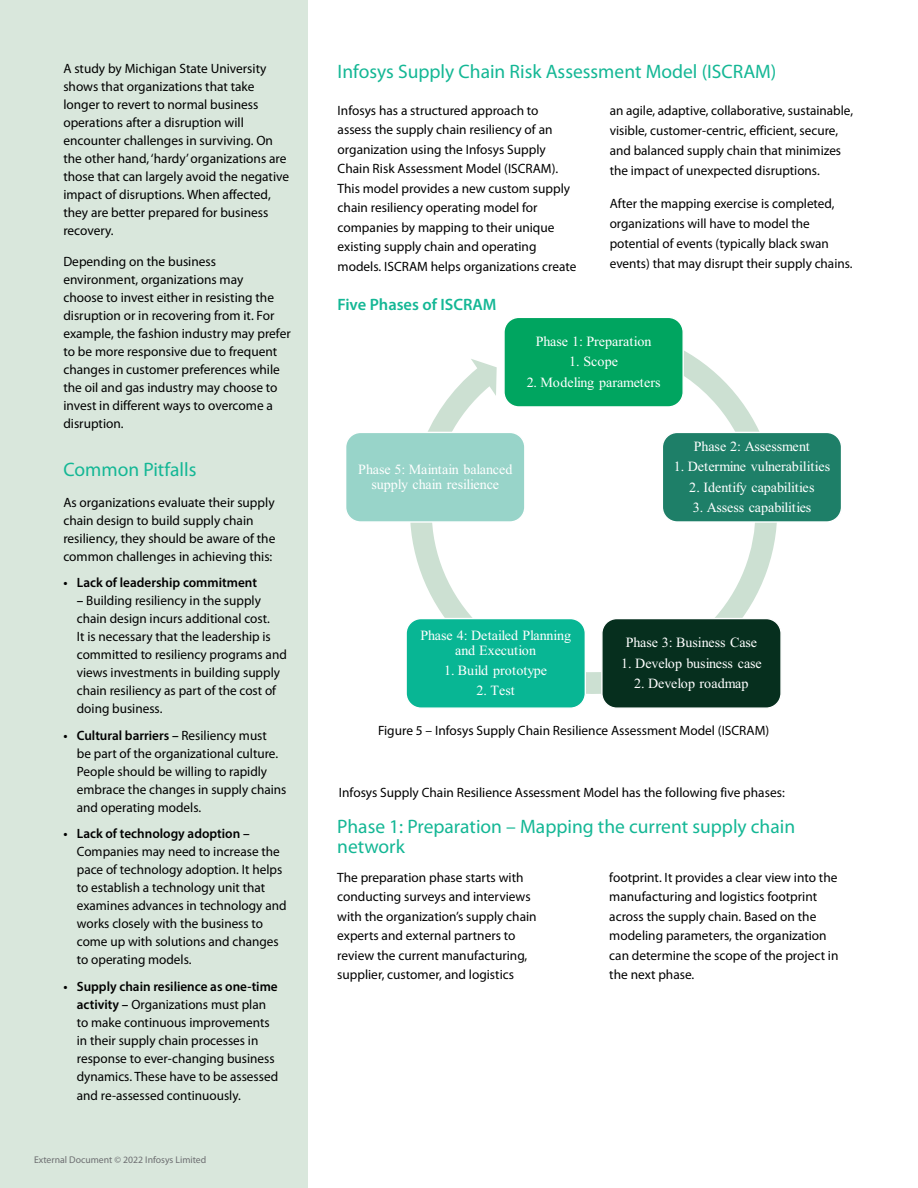
<style>
.page{position:relative;width:918px;height:1188px;background:#fff}
.page>*{position:absolute;margin:0;border:0;box-sizing:border-box;transform-origin:0 0}
.t1{font:19.5px/19.5px "Myriad Pro";color:#14b795}
.t2{font:600 16.5px "Myriad Pro";color:#14b795}
.t3{font:14.1px/14.7px "Times New Roman";letter-spacing:-.005em;color:#fff;text-align:center}
.t4{font:13.5px/18px "Myriad Pro";color:#000}
.t5{font:600 13.5px "Myriad Pro";color:#000}
.t6{font:9.75px "Myriad Pro";color:#6d6e71}
.s1{font-weight:600}
</style>
<div class="page">
<div style="left:0;top:0;width:308px;height:1188px;background:#d9e7dc"></div>
<svg style="left:410px;top:350px;width:367px;height:344px"></svg>
<div style="left:504px;top:317px;width:179px;height:90px;background:#00a560;border-radius:15px"></div>
<div style="left:503px;top:317px;width:181px;height:91px;border:1px solid #fff;border-radius:15px"></div>
<div style="left:662px;top:432px;width:180px;height:90px;background:#1e7f68;border-radius:15px"></div>
<div style="left:662px;top:432px;width:180px;height:91px;border:1px solid #fff;border-radius:15px"></div>
<div style="left:602px;top:619px;width:179px;height:89px;background:#062f1e;border-radius:15px"></div>
<div style="left:601px;top:618px;width:181px;height:91px;border:1px solid #fff;border-radius:15px"></div>
<div style="left:406px;top:619px;width:179px;height:89px;background:#08b694;border-radius:15px"></div>
<div style="left:405px;top:618px;width:181px;height:91px;border:1px solid #fff;border-radius:15px"></div>
<div style="left:346px;top:432px;width:179px;height:90px;background:#98d4c9;border-radius:15px"></div>
<div style="left:345px;top:432px;width:181px;height:91px;border:1px solid #fff;border-radius:15px"></div>
<p class="t4" style="left:63px;top:60px;width:227px">A study by Michigan State University shows that organizations that take longer to revert to normal business operations after a disruption will encounter challenges in surviving. On the other hand, ‘hardy’ organizations are those that can largely avoid the negative impact of disruptions. When affected, they are better prepared for business recovery.</p>
<p class="t4" style="left:63px;top:252px;width:229px">Depending on the business environment, organizations may<br>choose to invest either in resisting the disruption or in recovering from it. For example, the fashion industry may prefer to be more responsive due to frequent changes in customer preferences while the oil and gas industry may choose to invest in different ways to overcome a disruption.</p>
<h1 class="t1" style="left:63px;top:459px;width:135px">Common Pitfalls</h1>
<p class="t4" style="left:63px;top:493px;width:214px">As organizations evaluate their supply chain design to build supply chain resiliency, they should be aware of the common challenges in achieving this:</p>
<p class="t5" style="left:63px;top:574px;width:195px">• Lack of leadership commitment</p>
<p class="t4" style="left:77px;top:592px;width:211px"><span class="s1">–</span> Building resiliency in the supply chain design incurs additional cost.<br>It is necessary that the leadership is committed to resiliency programs and views investments in building supply chain resiliency as part of the cost of doing business.</p>
<p class="t4" style="left:77px;top:726px;width:211px;text-indent:-13px"><span class="s1">• Cultural barriers –</span> Resiliency must<br>be part of the organizational culture.<br>People should be willing to rapidly embrace the changes in supply chains and operating models.</p>
<p class="t5" style="left:63px;top:825px;width:188px">• Lack of technology adoption –</p>
<p class="t4" style="left:77px;top:842px;width:211px">Companies may need to increase the pace of technology adoption. It helps to establish a technology unit that examines advances in technology and works closely with the business to come up with solutions and changes to operating models.</p>
<p class="t4" style="left:77px;top:977px;width:203px;text-indent:-13px"><span class="s1">• Supply chain resilience as one-time activity –</span> Organizations must plan to make continuous improvements in their supply chain processes in response to ever-changing business dynamics. These have to be assessed</p>
<p class="t4" style="left:77px;top:1086px;width:165px">and re-assessed continuously.</p>
<p class="t6" style="left:34px;top:1154px;width:174px">External Document © 2022 Infosys Limited</p>
<h1 class="t1" style="left:338px;top:62px;width:440px">Infosys Supply Chain Risk Assessment Model (ISCRAM)</h1>
<p class="t4" style="left:338px;top:100px;width:240px;line-height:19.5px">Infosys has a structured approach to<br>assess the supply chain resiliency of an organization using the Infosys Supply Chain Risk Assessment Model (ISCRAM).<br>This model provides a new custom supply chain resiliency operating model for companies by mapping to their unique existing supply chain and operating models. ISCRAM helps organizations create</p>
<p class="t4" style="left:610px;top:100px;width:245px;line-height:20.1px">an agile, adaptive, collaborative, sustainable, visible, customer-centric, efficient, secure, and balanced supply chain that minimizes the impact of unexpected disruptions.</p>
<p class="t4" style="left:610px;top:193px;width:244px;line-height:20.1px">After the mapping exercise is completed, organizations will have to model the potential of events (typically black swan events) that may disrupt their supply chains.</p>
<p class="t2" style="left:337px;top:294px;width:161px">Five Phases of ISCRAM</p>
<p class="t3" style="left:536px;top:335px;width:117px">Phase 1: Preparation</p>
<p class="t3" style="left:569px;top:356px;width:50px">1. Scope</p>
<p class="t3" style="left:527px;top:376px;width:135px">2. Modeling parameters</p>
<p class="t3" style="left:358px;top:463px;width:156px">Phase 5: Maintain balanced supply chain resilience</p>
<p class="t3" style="left:694px;top:440px;width:118px">Phase 2: Assessment</p>
<p class="t3" style="left:674px;top:461px;width:158px">1. Determine vulnerabilities</p>
<p class="t3" style="left:689px;top:481px;width:127px">2. Identify capabilities</p>
<p class="t3" style="left:693px;top:501px;width:120px">3. Assess capabilities</p>
<p class="t3" style="left:420px;top:629px;width:152px">Phase 4: Detailed Planning and Execution</p>
<p class="t3" style="left:444px;top:664px;width:105px">1. Build prototype</p>
<p class="t3" style="left:476px;top:684px;width:40px">2. Test</p>
<p class="t3" style="left:626px;top:637px;width:133px">Phase 3: Business Case</p>
<p class="t3" style="left:621px;top:657px;width:142px">1. Develop business case</p>
<p class="t3" style="left:634px;top:677px;width:116px">2. Develop roadmap</p>
<p class="t4" style="left:378px;top:721px;width:393px">Figure 5 – Infosys Supply Chain Resilience Assessment Model (ISCRAM)</p>
<p class="t4" style="left:339px;top:783px;width:447px">Infosys Supply Chain Resilience Assessment Model has the following five phases:</p>
<h1 class="t1" style="left:337px;top:817px;width:460px">Phase 1: Preparation – Mapping the current supply chain network</h1>
<p class="t4" style="left:337px;top:867px;width:201px;line-height:19.5px">The preparation phase starts with conducting surveys and interviews with the organization’s supply chain experts and external partners to review the current manufacturing, supplier, customer, and logistics</p>
<p class="t4" style="left:609px;top:867px;width:231px;line-height:19.5px">footprint. It provides a clear view into the manufacturing and logistics footprint across the supply chain. Based on the modeling parameters, the organization can determine the scope of the project in the next phase.</p>
</div>
